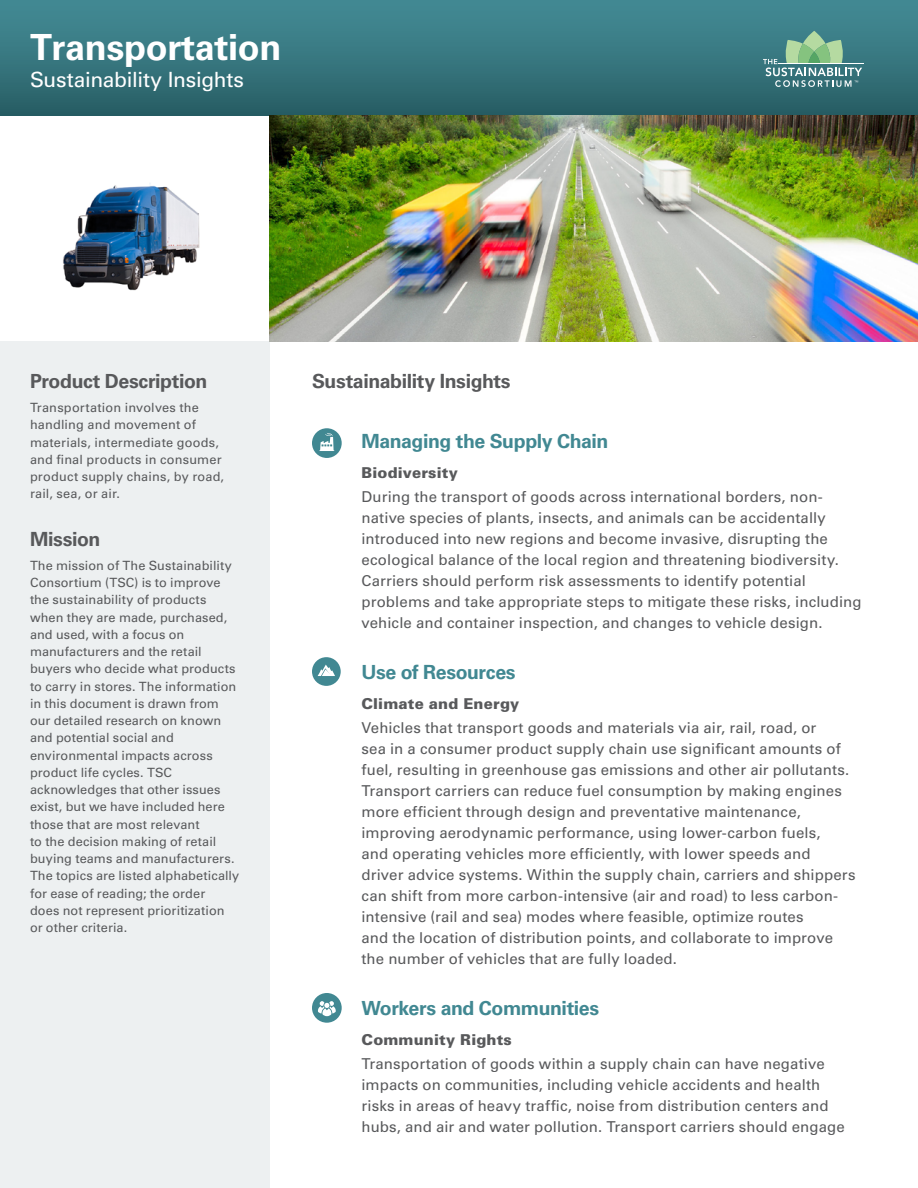
<style>
.page{position:relative;width:918px;height:1188px;background:#fff}
.page>*{position:absolute;margin:0;border:0;box-sizing:border-box;transform-origin:0 0}
.t1{font:700 36px "Univers LT Std";letter-spacing:-.01em;color:#fff}
.t2{font:21px "Univers LT Std";letter-spacing:-.015em;color:#fff}
.t3{font:700 19.5px "Univers LT Std";letter-spacing:-.02em;color:#418892}
.t4{font:700 19.5px "Univers LT Std";letter-spacing:-.02em;color:#58595b}
.t5{font:15px/21px "Univers LT Std";letter-spacing:.01em;color:#58595b}
.t6{font:900 15px "Univers LT Std";letter-spacing:.01em;color:#58595b}
.t7{font:12.75px/17.2px "Univers LT Std";letter-spacing:.005em;color:#58595b}
</style>
<div class="page">
<div style="left:312px;top:428px;width:30px;height:30px;background:#418892;border-radius:50%"></div>
<svg style="left:319px;top:433px;width:15px;height:18px"></svg>
<div style="left:0;top:0;width:918px;height:116px;background:linear-gradient(to bottom,#458d97,#285f65)"></div>
<div style="left:0;top:342px;width:269px;height:846px;background:#edf0f1"></div>
<hr style="left:779px;top:63px;width:85px;height:1px;background:#fff">
<svg style="left:763px;top:31px;width:99px;height:56px;background:#669a92"></svg>
<img style="left:269px;top:116px;width:649px;height:226px">
<img style="left:63px;top:183px;width:137px;height:108px">
<div style="left:312px;top:657px;width:29px;height:29px;background:#418892;border-radius:50%"></div>
<svg style="left:318px;top:665px;width:17px;height:11px"></svg>
<div style="left:312px;top:993px;width:30px;height:30px;background:#418892;border-radius:50%"></div>
<svg style="left:318px;top:1001px;width:18px;height:15px"></svg>
<h1 class="t1" style="left:30px;top:26px;width:253px">Transportation</h1>
<h2 class="t2" style="left:30px;top:67px;width:216px">Sustainability Insights</h2>
<h3 class="t4" style="left:30px;top:370px;width:179px">Product Description</h3>
<p class="t7" style="left:30px;top:399px;width:196px">Transportation involves the handling and movement of materials, intermediate goods, and final products in consumer product supply chains, by road, rail, sea, or air.</p>
<h3 class="t4" style="left:30px;top:528px;width:72px">Mission</h3>
<p class="t7" style="left:30px;top:557px;width:211px">The mission of The Sustainability<br>Consortium (TSC) is to improve the sustainability of products when they are made, purchased, and used, with a focus on manufacturers and the retail buyers who decide what products to carry in stores. The information in this document is drawn from our detailed research on known and potential social and environmental impacts across product life cycles. TSC acknowledges that other issues exist, but we have included here those that are most relevant<br>to the decision making of retail buying teams and manufacturers.<br>The topics are listed alphabetically for ease of reading; the order<br>does not represent prioritization or other criteria.</p>
<h3 class="t4" style="left:312px;top:370px;width:200px">Sustainability Insights</h3>
<h3 class="t3" style="left:362px;top:430px;width:249px">Managing the Supply Chain</h3>
<p class="t6" style="left:362px;top:463px;width:98px">Biodiversity</p>
<p class="t5" style="left:362px;top:486px;width:502px">During the transport of goods across international borders, non&shy;native species of plants, insects, and animals can be accidentally introduced into new regions and become invasive, disrupting the ecological balance of the local region and threatening biodiversity.<br>Carriers should perform risk assessments to identify potential problems and take appropriate steps to mitigate these risks, including vehicle and container inspection, and changes to vehicle design.</p>
<h3 class="t3" style="left:362px;top:661px;width:156px">Use of Resources</h3>
<p class="t6" style="left:362px;top:694px;width:159px">Climate and Energy</p>
<p class="t5" style="left:362px;top:717px;width:496px">Vehicles that transport goods and materials via air, rail, road, or<br>sea in a consumer product supply chain use significant amounts of fuel, resulting in greenhouse gas emissions and other air pollutants.<br>Transport carriers can reduce fuel consumption by making engines more efficient through design and preventative maintenance, improving aerodynamic performance, using lower-carbon fuels,<br>and operating vehicles more efficiently, with lower speeds and driver advice systems. Within the supply chain, carriers and shippers can shift from more carbon-intensive (air and road) to less carbon&shy;intensive (rail and sea) modes where feasible, optimize routes<br>and the location of distribution points, and collaborate to improve the number of vehicles that are fully loaded.</p>
<h3 class="t3" style="left:362px;top:997px;width:239px">Workers and Communities</h3>
<p class="t6" style="left:362px;top:1030px;width:152px">Community Rights</p>
<p class="t5" style="left:362px;top:1053px;width:485px">Transportation of goods within a supply chain can have negative impacts on communities, including vehicle accidents and health risks in areas of heavy traffic, noise from distribution centers and hubs, and air and water pollution. Transport carriers should engage</p>
</div>
